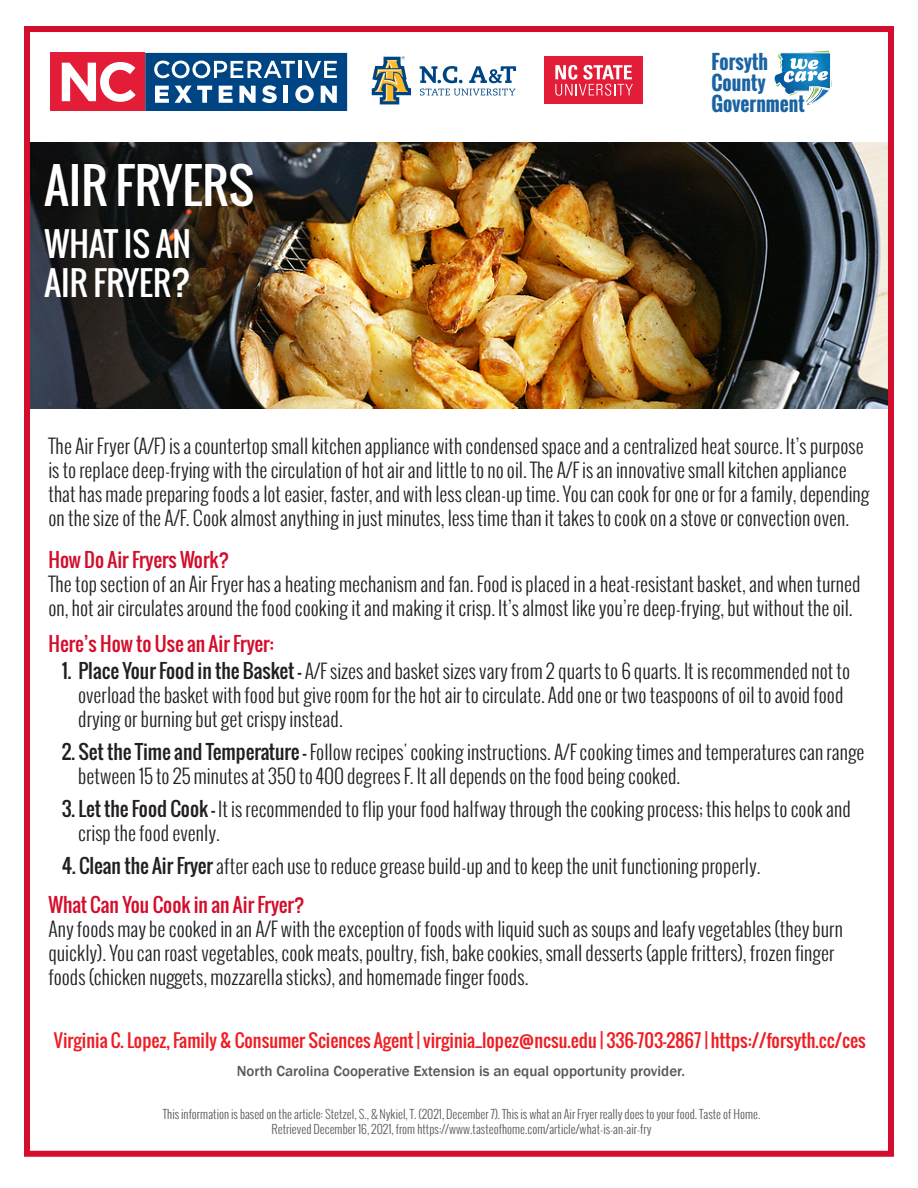
<style>
.page{position:relative;width:918px;height:1188px;background:#fff}
.page>*{position:absolute;margin:0;border:0;box-sizing:border-box;transform-origin:0 0}
.t1{font:48px "Oswald";color:#fff}
.t2{font:33px/39px "Oswald";color:#fff}
.t3{font:300 19.5px/24px "Oswald";color:#231f20}
.t4{font:19.5px "Oswald";color:#d30d2b}
.t5{font:700 19.5px/20.9px "Oswald";color:#1a63a2}
.t6{font:18px "Oswald";color:#ee1d23}
.t7{font:500 15px "Franklin Gothic";color:#57585a}
.t8{font:300 12px/15px "Oswald";color:#57585a;text-align:center}
.s1{font-size:36px}
.s2{font-weight:400}
.s3{font-weight:400;color:#d30d2b}
</style>
<div class="page">
<img style="left:31px;top:143px;width:856px;height:265px">
<div style="left:24px;top:26px;width:870px;height:1131px;border:6px solid #d30d2b"></div>
<svg style="left:774px;top:51px;width:58px;height:54px"></svg>
<div style="left:544px;top:57px;width:99px;height:47px;background:#e31c38"></div>
<svg style="left:555px;top:65px;width:78px;height:31px"></svg>
<svg style="left:372px;top:56px;width:39px;height:48px"></svg>
<svg style="left:420px;top:66px;width:43px;height:17px"></svg>
<svg style="left:469px;top:66px;width:47px;height:17px"></svg>
<svg style="left:420px;top:89px;width:96px;height:7px"></svg>
<div style="left:50px;top:53px;width:95px;height:58px;background:#e31c38"></div>
<svg style="left:62px;top:62px;width:74px;height:40px"></svg>
<svg style="left:145px;top:53px;width:202px;height:58px"></svg>
<h1 class="t1" style="left:44px;top:149px;width:211px">AIR FRYERS</h1>
<h2 class="t2" style="left:44px;top:224px;width:148px">WHAT IS AN<br>AIR FRYER<span class="s1">?</span></h2>
<p class="t5" style="left:711px;top:51px;width:95px">Forsyth<br>County<br>Government</p>
<p class="t3" style="left:48px;top:434px;width:823px">The Air Fryer (A/F) is a countertop small kitchen appliance with condensed space and a centralized heat source. It’s purpose is to replace deep-frying with the circulation of hot air and little to no oil. The A/F is an innovative small kitchen appliance that has made preparing foods a lot easier, faster, and with less clean-up time. You can cook for one or for a family, depending on the size of the A/F. Cook almost anything in just minutes, less time than it takes to cook on a stove or convection oven.</p>
<p class="t4" style="left:48px;top:545px;width:183px">How Do Air Fryers Work?</p>
<p class="t3" style="left:48px;top:572px;width:814px">The top section of an Air Fryer has a heating mechanism and fan. Food is placed in a heat-resistant basket, and when turned on, hot air circulates around the food cooking it and making it crisp. It’s almost like you’re deep-frying, but without the oil.</p>
<p class="t4" style="left:48px;top:629px;width:227px">Here’s How to Use an Air Fryer:</p>
<p class="t3" style="left:78px;top:659px;width:774px;text-indent:-16px"><span class="s2">1. Place Your Food in the Basket -</span> A/F sizes and basket sizes vary from 2 quarts to 6 quarts. It is recommended not to overload the basket with food but give room for the hot air to circulate. Add one or two teaspoons of oil to avoid food drying or burning but get crispy instead.</p>
<p class="t3" style="left:78px;top:740px;width:788px;text-indent:-16px"><span class="s2">2. Set the Time and Temperature -</span> Follow recipes' cooking instructions. A/F cooking times and temperatures can range between 15 to 25 minutes at 350 to 400 degrees F. It all depends on the food being cooked.</p>
<p class="t3" style="left:78px;top:797px;width:774px;text-indent:-16px"><span class="s2">3. Let the Food Cook -</span> It is recommended to flip your food halfway through the cooking process; this helps to cook and crisp the food evenly.</p>
<p class="t3" style="left:48px;top:847px;width:714px;line-height:39px;text-indent:13px"><span class="s2">4. Clean the Air Fryer</span> after each use to reduce grease build-up and to keep the unit functioning properly.<br><span class="s3">What Can You Cook in an Air Fryer?</span></p>
<p class="t3" style="left:48px;top:917px;width:796px">Any foods may be cooked in an A/F with the exception of foods with liquid such as soups and leafy vegetables (they burn quickly). You can roast vegetables, cook meats, poultry, fish, bake cookies, small desserts (apple fritters), frozen finger foods (chicken nuggets, mozzarella sticks), and homemade finger foods.</p>
<p class="t6" style="left:54px;top:1026px;width:813px">Virginia C. Lopez, Family &amp; Consumer Sciences Agent | virginia_lopez@ncsu.edu | 336-703-2867 | https://forsyth.cc/ces</p>
<p class="t7" style="left:237px;top:1062px;width:450px">North Carolina Cooperative Extension is an equal opportunity provider.</p>
<p class="t8" style="left:163px;top:1107px;width:599px">This information is based on the article: Stetzel, S., &amp; Nykiel, T. (2021, December 7). This is what an Air Fryer really does to your food. Taste of Home.<br>Retrieved December 16, 2021, from https://www.tasteofhome.com/article/what-is-an-air-fry</p>
</div>
